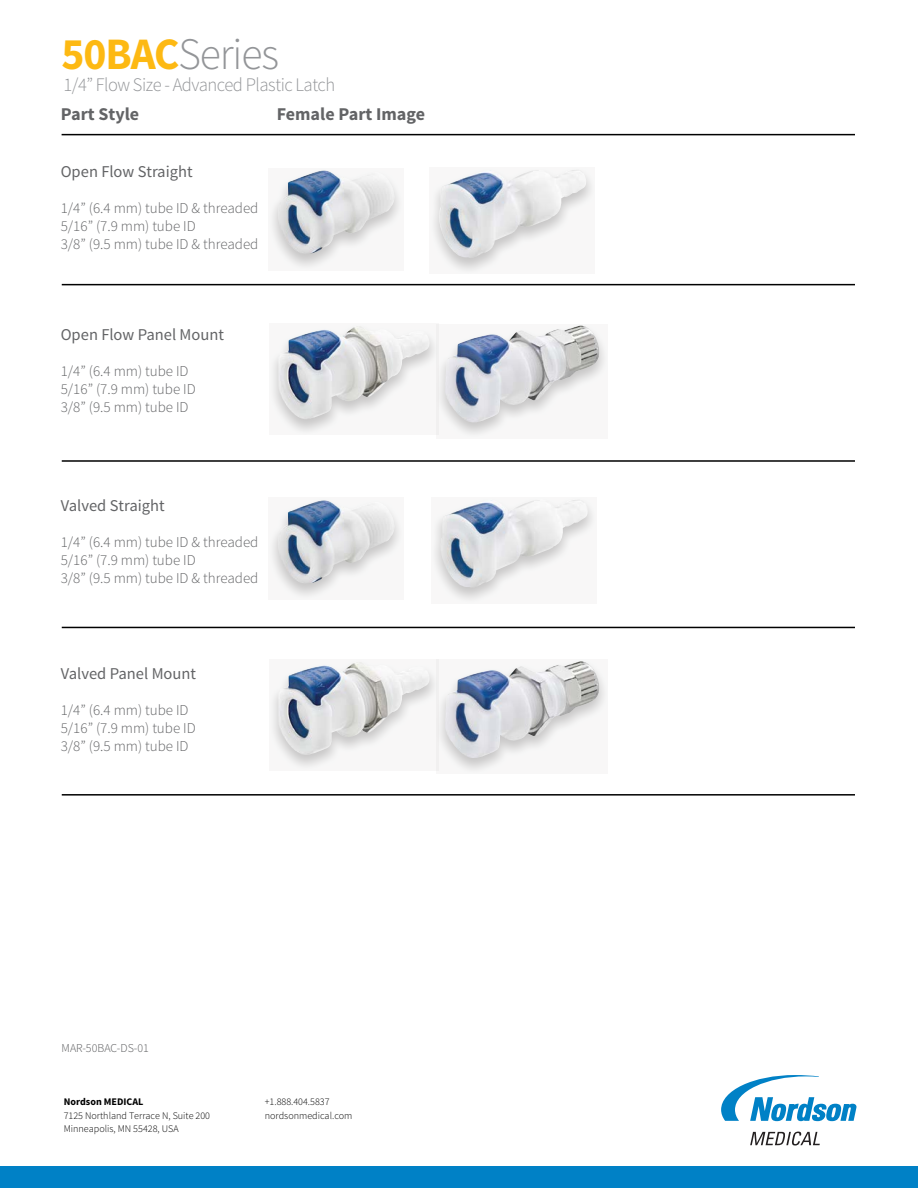
<style>
.page{position:relative;width:918px;height:1188px;background:#fff}
.page>*{position:absolute;margin:0;border:0;box-sizing:border-box;transform-origin:0 0}
.t1{font:300 45px "Source Sans Pro";letter-spacing:-.025em;color:#939598}
.t2{font:300 19.2px "Source Sans Pro";letter-spacing:-.025em;color:#939598}
.t3{font:700 18px "Source Sans Pro";color:#636466}
.t4{font:16.5px "Source Sans Pro";color:#636466}
.t5{font:300 15px/18px "Source Sans Pro";color:#636466}
.t6{font:300 12px "Source Sans Pro";color:#58595b}
.t7{font:300 10.2px/13.5px "Source Sans Pro";color:#010101}
.t8{font:700 10.2px "Source Sans Pro";color:#010101}
.s1{font-weight:700;color:#fdb913}
</style>
<div class="page">
<svg style="left:750px;top:1132px;width:70px;height:14px"></svg>
<svg style="left:721px;top:1075px;width:135px;height:46px"></svg>
<div style="left:0;top:1167px;width:918px;height:21px;background:#0081c6"></div>
<hr style="left:62px;top:134px;width:793px;height:1px;background:#010101">
<hr style="left:62px;top:284px;width:793px;height:1px;background:#010101">
<hr style="left:62px;top:460px;width:793px;height:2px;background:#010101">
<hr style="left:62px;top:627px;width:793px;height:1px;background:#010101">
<hr style="left:62px;top:794px;width:793px;height:2px;background:#010101">
<svg style="left:271px;top:195px;width:130px;height:73px"></svg>
<img style="left:277px;top:170px;width:122px;height:85px">
<svg style="left:432px;top:173px;width:161px;height:99px"></svg>
<img style="left:435px;top:169px;width:151px;height:90px">
<svg style="left:271px;top:335px;width:165px;height:98px"></svg>
<img style="left:278px;top:326px;width:152px;height:96px">
<svg style="left:436px;top:324px;width:170px;height:112px"></svg>
<img style="left:445px;top:326px;width:155px;height:97px">
<svg style="left:271px;top:524px;width:130px;height:74px"></svg>
<img style="left:277px;top:500px;width:122px;height:85px">
<svg style="left:433px;top:504px;width:161px;height:97px"></svg>
<img style="left:437px;top:499px;width:151px;height:90px">
<svg style="left:271px;top:671px;width:165px;height:97px"></svg>
<img style="left:278px;top:662px;width:152px;height:96px">
<svg style="left:436px;top:659px;width:170px;height:113px"></svg>
<img style="left:445px;top:661px;width:155px;height:98px">
<h1 class="t1" style="left:62px;top:27px;width:219px"><span class="s1">50BAC</span>Series</h1>
<p class="t2" style="left:63px;top:73px;width:273px">1/4” Flow Size - Advanced Plastic Latch</p>
<p class="t3" style="left:61px;top:103px;width:80px">Part Style</p>
<p class="t3" style="left:277px;top:103px;width:150px">Female Part Image</p>
<p class="t4" style="left:61px;top:161px;width:133px">Open Flow Straight</p>
<p class="t5" style="left:61px;top:199px;width:199px">1/4” (6.4 mm) tube ID &amp; threaded<br>5/16” (7.9 mm) tube ID<br>3/8” (9.5 mm) tube ID &amp; threaded</p>
<p class="t4" style="left:61px;top:325px;width:165px">Open Flow Panel Mount</p>
<p class="t5" style="left:61px;top:362px;width:136px">1/4” (6.4 mm) tube ID<br>5/16” (7.9 mm) tube ID<br>3/8” (9.5 mm) tube ID</p>
<p class="t4" style="left:61px;top:496px;width:106px">Valved Straight</p>
<p class="t5" style="left:61px;top:533px;width:199px">1/4” (6.4 mm) tube ID &amp; threaded<br>5/16” (7.9 mm) tube ID<br>3/8” (9.5 mm) tube ID &amp; threaded</p>
<p class="t4" style="left:61px;top:663px;width:137px">Valved Panel Mount</p>
<p class="t5" style="left:61px;top:701px;width:136px">1/4” (6.4 mm) tube ID<br>5/16” (7.9 mm) tube ID<br>3/8” (9.5 mm) tube ID</p>
<p class="t6" style="left:62px;top:1041px;width:89px">MAR-50BAC-DS-01</p>
<p class="t8" style="left:64px;top:1095px;width:81px">Nordson MEDICAL</p>
<p class="t7" style="left:64px;top:1109px;width:148px">7125 Northland Terrace N, Suite 200<br>Minneapolis, MN 55428, USA</p>
<p class="t7" style="left:265px;top:1095px;width:89px">+1.888.404.5837 nordsonmedical.com</p>
</div>
